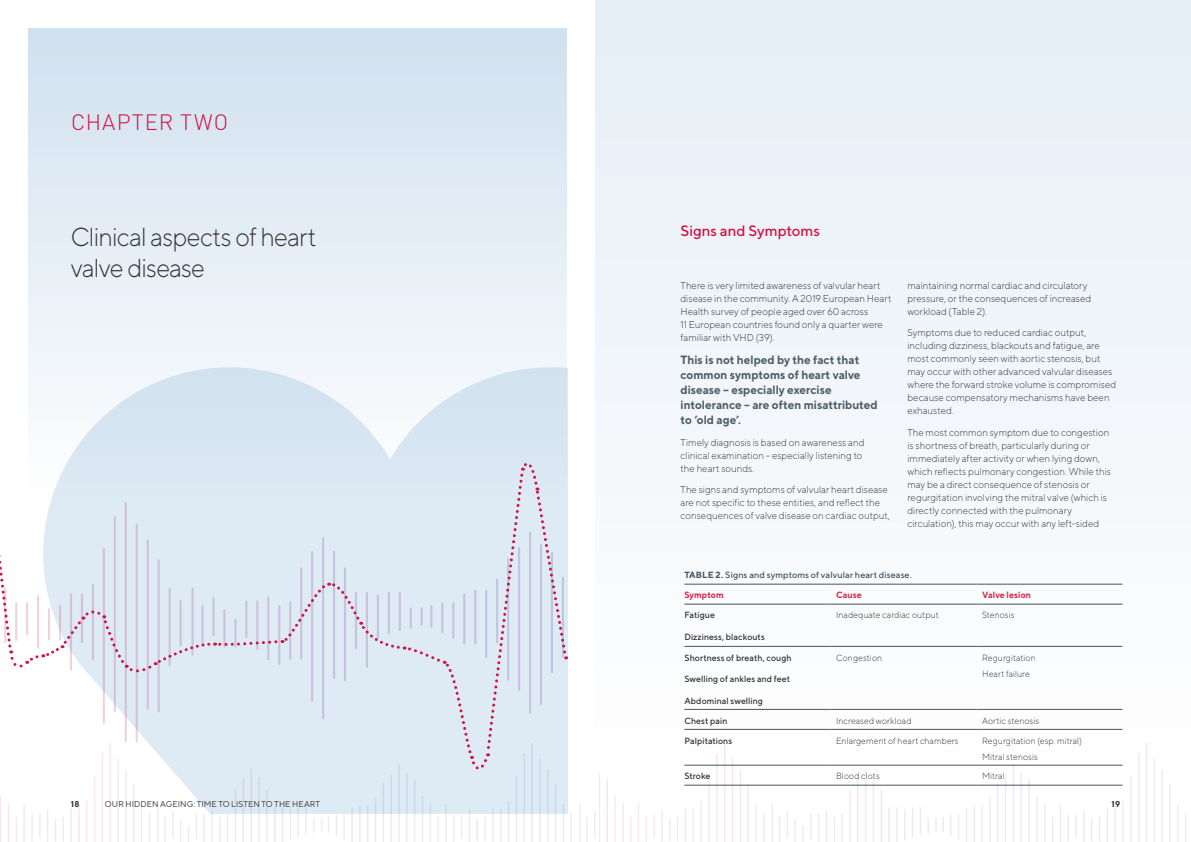
<style>
.page{position:relative;width:1191px;height:842px;background:#fff}
.page>*{position:absolute;margin:0;border:0;box-sizing:border-box;transform-origin:0 0}
.t1{font:300 26px/31.2px "TT Norms";letter-spacing:-.035em;color:#333132}
.t2{font:300 22px "DINOT";letter-spacing:.05em;color:#d31245}
.t3{font:500 15px "TT Norms";letter-spacing:-.005em;color:#d31245}
.t4{font:700 12px/15px "TT Norms";color:#4d5d68}
.t5{font:300 10px/13px "TT Norms";color:#333132}
.t6{font:300 9px/15.8px "TT Norms";letter-spacing:.005em;color:#333132}
.t7{font:500 9px "TT Norms";letter-spacing:.01em;color:#333132}
.t8{font:500 9px "TT Norms";letter-spacing:.01em;color:#455560}
.t9{font:700 9px "TT Norms";letter-spacing:.01em;color:#d5294a}
.t10{font:8.5px "TT Norms";letter-spacing:.015em;color:#333132}
.t11{font:700 8.5px "TT Norms";color:#333132}
.s1{font-weight:700}
</style>
<div class="page">
<svg style="left:594px;top:811px;width:1px;height:27px"></svg>
<svg style="left:586px;top:817px;width:1px;height:25px"></svg>
<svg style="left:461px;top:815px;width:1px;height:22px"></svg>
<svg style="left:453px;top:815px;width:1px;height:26px"></svg>
<svg style="left:328px;top:817px;width:1px;height:15px"></svg>
<svg style="left:313px;top:819px;width:1px;height:14px"></svg>
<svg style="left:227px;top:815px;width:1px;height:27px"></svg>
<svg style="left:196px;top:814px;width:1px;height:25px"></svg>
<svg style="left:188px;top:827px;width:1px;height:15px"></svg>
<svg style="left:180px;top:820px;width:1px;height:22px"></svg>
<svg style="left:149px;top:814px;width:1px;height:28px"></svg>
<svg style="left:55px;top:819px;width:1px;height:22px"></svg>
<svg style="left:16px;top:817px;width:1px;height:25px"></svg>
<svg style="left:0;top:815px;width:1px;height:25px"></svg>
<div style="left:595px;top:0;width:596px;height:842px;background:linear-gradient(to right,#f3f6fa,#f2f6fa)"></div>
<svg style="left:28px;top:28px;width:539px;height:368px;fill:#e0ebf4"></svg>
<svg style="left:34px;top:360px;width:533px;height:454px;fill:#deeaf4"></svg>
<svg style="left:1011px;top:608px;width:1px;height:17px"></svg>
<svg style="left:1000px;top:608px;width:1px;height:20px"></svg>
<hr style="left:989px;top:593px;width:1px;height:37px;background:#fff">
<hr style="left:978px;top:593px;width:1px;height:40px;background:#fff">
<hr style="left:967px;top:596px;width:1px;height:42px;background:#fff">
<hr style="left:956px;top:593px;width:1px;height:74px;background:#fff">
<hr style="left:945px;top:593px;width:1px;height:55px;background:#fff">
<hr style="left:934px;top:568px;width:1px;height:112px;background:#fff">
<hr style="left:923px;top:551px;width:1px;height:127px;background:#fff">
<hr style="left:912px;top:538px;width:1px;height:180px;background:#fff">
<hr style="left:901px;top:552px;width:1px;height:149px;background:#fff">
<hr style="left:890px;top:568px;width:1px;height:91px;background:#fff">
<hr style="left:879px;top:602px;width:1px;height:57px;background:#fff">
<hr style="left:868px;top:606px;width:1px;height:58px;background:#fff">
<hr style="left:857px;top:597px;width:1px;height:62px;background:#fff">
<hr style="left:846px;top:602px;width:1px;height:47px;background:#fff">
<hr style="left:836px;top:602px;width:1px;height:35px;background:#fff">
<svg style="left:825px;top:620px;width:1px;height:26px"></svg>
<hr style="left:814px;top:610px;width:1px;height:36px;background:#fff">
<hr style="left:803px;top:598px;width:1px;height:37px;background:#fff">
<hr style="left:792px;top:606px;width:1px;height:39px;background:#fff">
<hr style="left:782px;top:588px;width:1px;height:67px;background:#fff">
<hr style="left:770px;top:601px;width:1px;height:45px;background:#fff">
<hr style="left:759px;top:589px;width:1px;height:76px;background:#fff">
<hr style="left:748px;top:560px;width:1px;height:151px;background:#fff">
<hr style="left:737px;top:540px;width:1px;height:168px;background:#fff">
<hr style="left:726px;top:524px;width:1px;height:217px;background:#fff">
<hr style="left:715px;top:503px;width:1px;height:238px;background:#fff">
<hr style="left:704px;top:517px;width:1px;height:194px;background:#fff">
<hr style="left:693px;top:548px;width:1px;height:175px;background:#fff">
<hr style="left:682px;top:584px;width:1px;height:75px;background:#fff">
<hr style="left:671px;top:594px;width:1px;height:48px;background:#fff">
<hr style="left:660px;top:594px;width:1px;height:75px;background:#fff">
<hr style="left:649px;top:606px;width:1px;height:33px;background:#fff">
<hr style="left:638px;top:609px;width:1px;height:30px;background:#fff">
<hr style="left:627px;top:596px;width:1px;height:52px;background:#fff">
<hr style="left:616px;top:603px;width:1px;height:31px;background:#fff">
<hr style="left:605px;top:603px;width:1px;height:37px;background:#fff">
<svg style="left:0;top:459px;width:568px;height:315px"></svg>
<hr style="left:684px;top:584px;width:146px;height:1px;background:#455560">
<hr style="left:830px;top:584px;width:146px;height:1px;background:#455560">
<hr style="left:976px;top:584px;width:146px;height:1px;background:#455560">
<hr style="left:684px;top:604px;width:146px;height:1px;background:#455560">
<hr style="left:830px;top:604px;width:146px;height:1px;background:#455560">
<hr style="left:976px;top:604px;width:146px;height:1px;background:#455560">
<hr style="left:684px;top:646px;width:146px;height:1px;background:#455560">
<hr style="left:830px;top:646px;width:146px;height:1px;background:#455560">
<hr style="left:976px;top:646px;width:146px;height:1px;background:#455560">
<hr style="left:684px;top:709px;width:146px;height:1px;background:#455560">
<hr style="left:830px;top:709px;width:146px;height:1px;background:#455560">
<hr style="left:976px;top:709px;width:146px;height:1px;background:#455560">
<hr style="left:684px;top:729px;width:146px;height:1px;background:#455560">
<hr style="left:830px;top:729px;width:146px;height:1px;background:#455560">
<hr style="left:976px;top:729px;width:146px;height:1px;background:#455560">
<hr style="left:684px;top:765px;width:146px;height:1px;background:#455560">
<hr style="left:830px;top:765px;width:146px;height:1px;background:#455560">
<hr style="left:976px;top:765px;width:146px;height:1px;background:#455560">
<hr style="left:684px;top:785px;width:146px;height:1px;background:#455560">
<hr style="left:830px;top:785px;width:146px;height:1px;background:#455560">
<hr style="left:976px;top:785px;width:146px;height:1px;background:#455560">
<h2 class="t2" style="left:71px;top:107px;width:158px">CHAPTER TWO</h2>
<h1 class="t1" style="left:71px;top:221px;width:247px">Clinical aspects of heart valve disease</h1>
<h3 class="t3" style="left:680px;top:221px;width:141px">Signs and Symptoms</h3>
<p class="t5" style="left:680px;top:279px;width:212px">There is very limited awareness of valvular heart disease in the community. A 2019 European Heart Health survey of people aged over 60 across<br>11 European countries found only a quarter were familiar with VHD (39).</p>
<p class="t4" style="left:680px;top:352px;width:199px">This is not helped by the fact that common symptoms of heart valve disease – especially exercise intolerance – are often misattributed to ‘old age’.</p>
<p class="t5" style="left:680px;top:436px;width:185px">Timely diagnosis is based on awareness and clinical examination – especially listening to the heart sounds.</p>
<p class="t5" style="left:680px;top:483px;width:211px">The signs and symptoms of valvular heart disease are not specific to these entities, and reflect the consequences of valve disease on cardiac output,</p>
<p class="t5" style="left:907px;top:279px;width:185px">maintaining normal cardiac and circulatory pressure, or the consequences of increased workload (Table 2).</p>
<p class="t5" style="left:907px;top:326px;width:210px">Symptoms due to reduced cardiac output, including dizziness, blackouts and fatigue, are most commonly seen with aortic stenosis, but may occur with other advanced valvular diseases where the forward stroke volume is compromised because compensatory mechanisms have been exhausted.</p>
<p class="t5" style="left:907px;top:426px;width:205px">The most common symptom due to congestion is shortness of breath, particularly during or immediately after activity or when lying down, which reflects pulmonary congestion. While this may be a direct consequence of stenosis or regurgitation involving the mitral valve (which is directly connected with the pulmonary circulation), this may occur with any left-sided</p>
<p class="t8" style="left:684px;top:570px;width:229px"><span class="s1">TABLE 2.</span> Signs and symptoms of valvular heart disease.</p>
<p class="t9" style="left:684px;top:590px;width:41px">Symptom</p>
<p class="t9" style="left:836px;top:590px;width:27px">Cause</p>
<p class="t9" style="left:982px;top:590px;width:51px">Valve lesion</p>
<p class="t7" style="left:684px;top:610px;width:32px">Fatigue</p>
<p class="t7" style="left:684px;top:631px;width:82px">Dizziness, blackouts</p>
<p class="t6" style="left:836px;top:607px;width:104px">Inadequate cardiac output</p>
<p class="t6" style="left:982px;top:607px;width:34px">Stenosis</p>
<p class="t7" style="left:684px;top:652px;width:109px">Shortness of breath, cough</p>
<p class="t7" style="left:684px;top:673px;width:107px">Swelling of ankles and feet</p>
<p class="t7" style="left:684px;top:695px;width:80px">Abdominal swelling</p>
<p class="t6" style="left:836px;top:649px;width:48px">Congestion</p>
<p class="t6" style="left:982px;top:649px;width:55px">Regurgitation<br>Heart failure</p>
<p class="t7" style="left:684px;top:715px;width:45px">Chest pain</p>
<p class="t6" style="left:836px;top:712px;width:77px">Increased workload</p>
<p class="t6" style="left:982px;top:712px;width:59px">Aortic stenosis</p>
<p class="t7" style="left:684px;top:735px;width:49px">Palpitations</p>
<p class="t6" style="left:836px;top:732px;width:124px">Enlargement of heart chambers</p>
<p class="t6" style="left:982px;top:732px;width:102px">Regurgitation (esp. mitral)<br>Mitral stenosis</p>
<p class="t7" style="left:684px;top:771px;width:28px">Stroke</p>
<p class="t6" style="left:836px;top:768px;width:45px">Blood clots</p>
<p class="t6" style="left:982px;top:768px;width:24px">Mitral</p>
<p class="t11" style="left:71px;top:799px;width:10px">18</p>
<p class="t10" style="left:105px;top:799px;width:217px">OUR HIDDEN AGEING: TIME TO LISTEN TO THE HEART</p>
<p class="t11" style="left:1111px;top:799px;width:10px">19</p>
</div>
